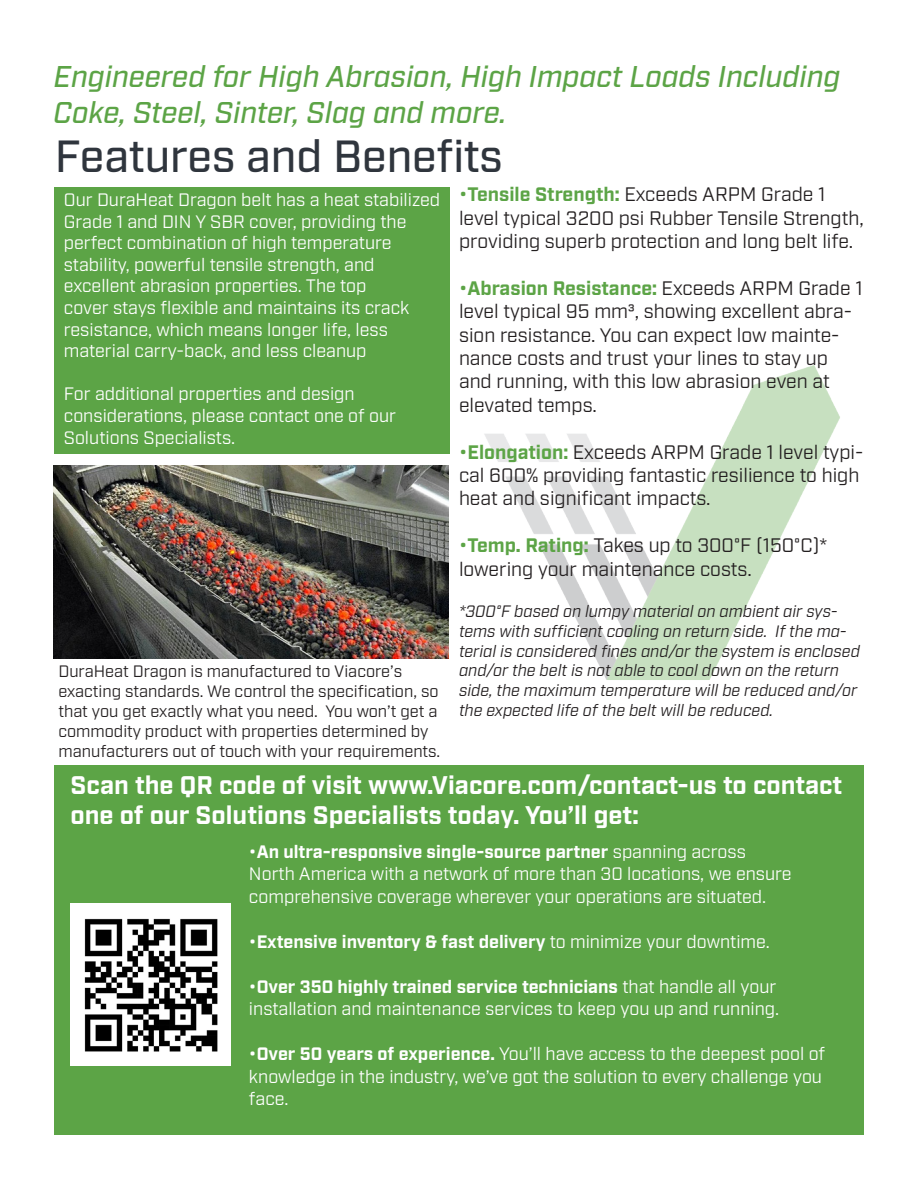
<style>
.page{position:relative;width:918px;height:1188px;background:#fff}
.page>*{position:absolute;margin:0;border:0;box-sizing:border-box;transform-origin:0 0}
.t1{font:500 45px "Industry";color:#2f353d}
.t2{font:italic 500 30px/36px "Industry";color:#5ca446}
.t3{font:700 25.5px/30.6px "Industry";color:#fff}
.t4{font:19.5px/23.4px "Industry";color:#231f20}
.t5{font:18px/21.6px "Industry";color:#fff}
.t6{font:700 18px "Industry";color:#fff}
.t7{font:italic 16.5px/19.8px "Industry";color:#231f20}
.t8{font:16.5px/19.8px "Industry";color:#231f20}
.s1{font-weight:700;color:#5ca446}
.s2{font-weight:700}
.s3{font-weight:400}
</style>
<div class="page">
<img style="left:484px;top:365px;width:356px;height:315px">
<div style="left:54px;top:765px;width:810px;height:370px;background:#5ca446"></div>
<img style="left:71px;top:903px;width:159px;height:162px">
<div style="left:54px;top:187px;width:395px;height:267px;background:#5ca446"></div>
<img style="left:53px;top:465px;width:395px;height:193px">
<p class="t2" style="left:54px;top:59px;width:788px">Engineered for High Abrasion, High Impact Loads Including<br>Coke, Steel, Sinter, Slag and more.</p>
<p class="t1" style="left:55px;top:129px;width:450px">Features and Benefits</p>
<p class="t4" style="left:459px;top:183px;width:406px"><span class="s1">•Tensile Strength:</span> Exceeds ARPM Grade 1 level typical 3200 psi Rubber Tensile Strength, providing superb protection and long belt life.</p>
<p class="t4" style="left:459px;top:277px;width:405px"><span class="s1">•Abrasion Resistance:</span> Exceeds ARPM Grade 1 level typical 95 mm3, showing excellent abra&shy;sion resistance. You can expect low mainte&shy;nance costs and trust your lines to stay up and running, with this low abrasion even at elevated temps.</p>
<p class="t4" style="left:459px;top:440px;width:406px"><span class="s1">•Elongation:</span> Exceeds ARPM Grade 1 level typi&shy;cal 600% providing fantastic resilience to high heat and significant impacts.</p>
<p class="t4" style="left:459px;top:534px;width:370px"><span class="s1">•Temp. Rating:</span> Takes up to 300°F (150°C)* lowering your maintenance costs.</p>
<p class="t7" style="left:459px;top:602px;width:402px">*300°F based on lumpy material on ambient air sys&shy;tems with sufficient cooling on return side. If the ma&shy;terial is considered fines and/or the system is enclosed and/or the belt is not able to cool down on the return side, the maximum temperature will be reduced and/or the expected life of the belt will be reduced.</p>
<p class="t5" style="left:64px;top:189px;width:378px">Our DuraHeat Dragon belt has a heat stabilized Grade 1 and DIN Y SBR cover, providing the perfect combination of high temperature stability, powerful tensile strength, and excellent abrasion properties. The top<br>cover stays flexible and maintains its crack resistance, which means longer life, less material carry-back, and less cleanup</p>
<p class="t5" style="left:64px;top:384px;width:334px">For additional properties and design considerations, please contact one of our<br>Solutions Specialists.</p>
<p class="t8" style="left:58px;top:662px;width:383px">DuraHeat Dragon is manufactured to Viacore’s exacting standards. We control the specification, so that you get exactly what you need. You won’t get a commodity product with properties determined by manufacturers out of touch with your requirements.</p>
<p class="t3" style="left:71px;top:771px;width:773px">Scan the QR code of visit www.Viacore.com/contact-us to contact one of our Solutions Specialists today. You’ll get:</p>
<p class="t5" style="left:249px;top:841px;width:544px;line-height:22.5px"><span class="s2">•An ultra-responsive single-source partner</span> spanning across<br>North America with a network of more than 30 locations, we ensure comprehensive coverage wherever your operations are situated.</p>
<p class="t6" style="left:249px;top:931px;width:522px">•Extensive inventory &amp; fast delivery <span class="s3">to minimize your downtime.</span></p>
<p class="t5" style="left:249px;top:976px;width:532px;line-height:22.5px"><span class="s2">•Over 350 highly trained service technicians</span> that handle all your installation and maintenance services to keep you up and running.</p>
<p class="t5" style="left:249px;top:1043px;width:578px;line-height:22.5px"><span class="s2">•Over 50 years of experience.</span> You’ll have access to the deepest pool of knowledge in the industry, we’ve got the solution to every challenge you face.</p>
</div>
